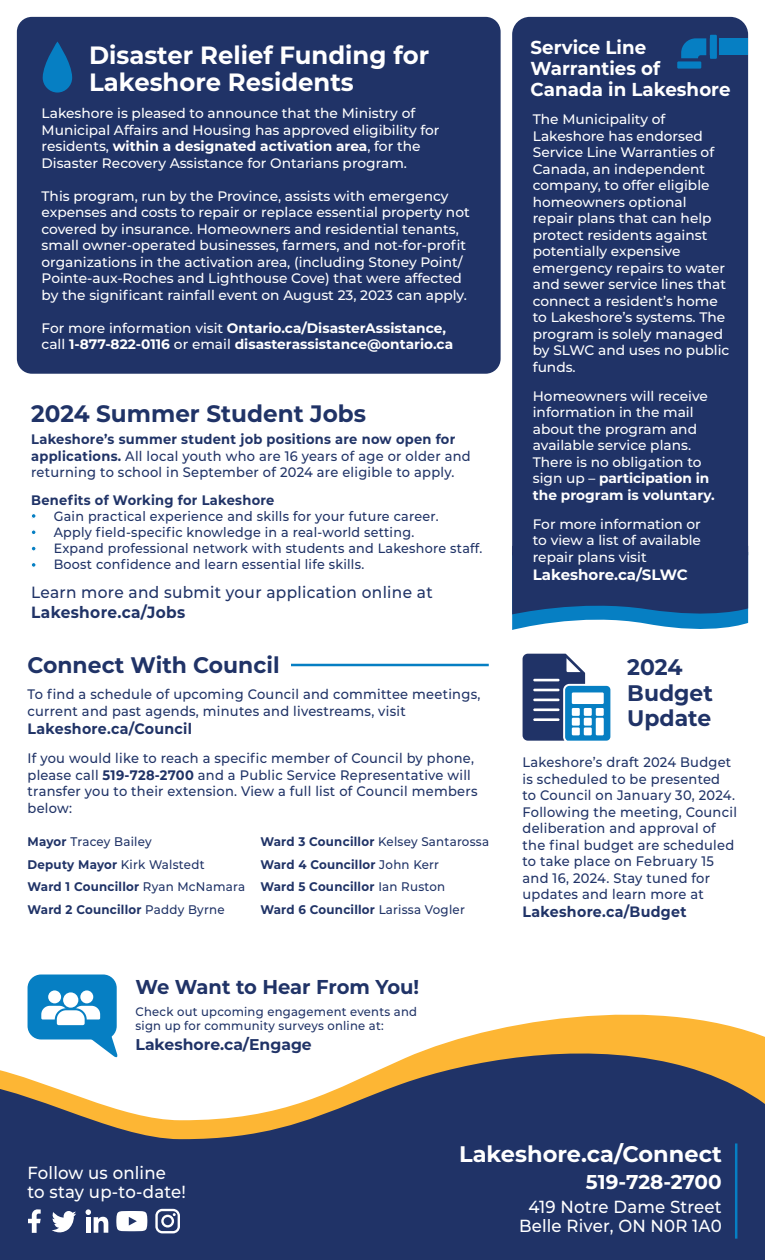
<style>
.page{position:relative;width:765px;height:1260px;background:#fff}
.page>*{position:absolute;margin:0;border:0;box-sizing:border-box;transform-origin:0 0}
.t1{font:700 25px/26.4px "Montserrat";color:#fff}
.t2{font:700 23.75px "Montserrat";color:#203367}
.t3{font:700 22.5px/25.2px "Montserrat";color:#203367}
.t4{font:700 22.5px "Montserrat";color:#fff}
.t5{font:700 20px "Montserrat";letter-spacing:-.01em;color:#203367}
.t6{font:700 20px "Montserrat";color:#fff}
.White_H2{font:700 18.75px/21.2px "Montserrat";color:#fff}
.Paragraph_Style_2{font:500 17.5px/18.8px "Montserrat";letter-spacing:.01em;color:#fff;scale:.95 1}
.t7{font:500 16.25px/19.5px "Montserrat";letter-spacing:.02em;color:#203367;scale:.95 1}
.t8{font:700 15.62px "Montserrat";color:#203367}
.t9{font:700 15px "Montserrat";letter-spacing:.02em;color:#203367;scale:.95 1}
.New_White_Text{font:700 15px "Montserrat";color:#fff}
.New_White_Text-2{font:500 13.75px/16.5px "Montserrat";color:#fff}
.t10{font:500 13.75px/16.5px "Montserrat";letter-spacing:.02em;color:#203367;scale:.95 1}
.New_White_Text-3{font:700 13.75px/16.5px "Montserrat";color:#fff}
.t11{font:700 13.75px "Montserrat";letter-spacing:.02em;color:#203367;scale:.95 1}
.t12{font:500 13.5px "Montserrat";letter-spacing:.02em;color:#203367;scale:.95 1}
.t13{font:700 12.5px "Montserrat";letter-spacing:.02em;color:#203367;scale:.95 1}
.t14{font:500 12.5px "Montserrat";letter-spacing:.02em;color:#203367;scale:.95 1}
.t15{font:500 12.25px/14.8px "Montserrat";letter-spacing:.02em;color:#203367;scale:.95 1}
.s1{font-weight:700}
.s2{font-weight:500}
</style>
<div class="page">
<svg style="left:512px;top:555px;width:236px;height:75px;background:#2b5184"></svg>
<div style="left:512px;top:17px;width:236px;height:538px;background:#203367"></div>
<svg style="left:681px;top:35px;width:36px;height:24px"></svg>
<div style="left:677px;top:61px;width:24px;height:8px;background:#067fc3"></div>
<div style="left:720px;top:38px;width:28px;height:17px;background:#067fc3"></div>
<div style="left:17px;top:17px;width:484px;height:357px;background:#203367;border-radius:15px"></div>
<svg style="left:43px;top:42px;width:29px;height:51px"></svg>
<div style="left:0;top:1154px;width:765px;height:106px;background:#203367"></div>
<div style="left:0;top:1141px;width:765px;height:13px;background:#203367"></div>
<svg style="left:0;top:988px;width:765px;height:153px"></svg>
<div style="left:28px;top:975px;width:89px;height:64px;background:#067fc3;border-radius:13px"></div>
<div style="left:80px;top:990px;width:13px;height:13px;background:#fff;border-radius:50%"></div>
<div style="left:48px;top:990px;width:13px;height:13px;background:#fff;border-radius:50%"></div>
<svg style="left:37px;top:1001px;width:81px;height:57px"></svg>
<div style="left:63px;top:992px;width:15px;height:16px;background:#fff;border-radius:50%"></div>
<svg style="left:28px;top:1209px;width:13px;height:24px"></svg>
<svg style="left:51px;top:1211px;width:25px;height:25px"></svg>
<svg style="left:86px;top:1209px;width:22px;height:24px"></svg>
<svg style="left:116px;top:1211px;width:32px;height:20px"></svg>
<svg style="left:155px;top:1209px;width:25px;height:24px"></svg>
<hr style="left:735px;top:1143px;width:2px;height:96px;background:#067fc3">
<svg style="left:523px;top:654px;width:87px;height:87px"></svg>
<hr style="left:291px;top:664px;width:198px;height:2px;background:#067fc3">
<svg style="left:706px;top:35px;width:4px;height:24px"></svg>
<svg style="left:31px;top:514px;width:5px;height:4px"></svg>
<svg style="left:31px;top:530px;width:5px;height:4px"></svg>
<svg style="left:31px;top:546px;width:5px;height:5px"></svg>
<svg style="left:31px;top:563px;width:5px;height:4px"></svg>
<h3 class="t1" style="left:89px;top:41px;width:342px">Disaster Relief Funding for<br>Lakeshore Residents</h3>
<p class="New_White_Text-2" style="left:42px;top:104px;width:399px">Lakeshore is pleased to announce that the Ministry of Municipal Affairs and Housing has approved eligibility for residents, <span class="s1">within a designated activation area</span>, for the Disaster Recovery Assistance for Ontarians program.</p>
<p class="New_White_Text-2" style="left:42px;top:187px;width:430px">This program, run by the Province, assists with emergency expenses and costs to repair or replace essential property not covered by insurance. Homeowners and residential tenants, small owner-operated businesses, farmers, and not-for-profit organizations in the activation area, (including Stoney Point/ Pointe-aux-Roches and Lighthouse Cove) that were affected by the significant rainfall event on August 23, 2023 can apply.</p>
<p class="New_White_Text-3" style="left:42px;top:319px;width:413px"><span class="s2">For more information visit</span> Ontario.ca/DisasterAssistance, <span class="s2">call</span> 1-877-822-0116 <span class="s2">or email</span> disasterassistance@ontario.ca</p>
<h3 class="t2" style="left:31px;top:396px;width:336px">2024 Summer Student Jobs</h3>
<h3 class="t10" style="left:31px;top:431px;width:464px"><span class="s1">Lakeshore’s summer student job positions are now open for applications.</span> All local youth who are 16 years of age or older and returning to school in September of 2024 are eligible to apply.</h3>
<h3 class="t11" style="left:31px;top:490px;width:257px">Benefits of Working for Lakeshore</h3>
<p class="t12" style="left:31px;top:507px;width:430px">• Gain practical experience and skills for your future career.</p>
<p class="t12" style="left:31px;top:523px;width:405px">• Apply field-specific knowledge in a real-world setting.</p>
<p class="t12" style="left:31px;top:539px;width:477px">• Expand professional network with students and Lakeshore staff.</p>
<p class="t12" style="left:31px;top:555px;width:352px">• Boost confidence and learn essential life skills.</p>
<h3 class="t7" style="left:31px;top:582px;width:424px">Learn more and submit your application online at<br><span class="s1">Lakeshore.ca/Jobs</span></h3>
<h3 class="t3" style="left:28px;top:652px;width:254px">Connect With Council</h3>
<p class="t10" style="left:28px;top:685px;width:478px">To find a schedule of upcoming Council and committee meetings, current and past agends, minutes and livestreams, visit</p>
<h3 class="t9" style="left:28px;top:717px;width:175px">Lakeshore.ca/Council</h3>
<p class="t10" style="left:28px;top:750px;width:475px">If you would like to reach a specific member of Council by phone, please call <span class="s1">519-728-2700</span> and a Public Service Representative will transfer you to their extension. View a full list of Council members below:</p>
<p class="t14" style="left:28px;top:833px;width:132px"><span class="s1">Mayor</span> Tracey Bailey</p>
<p class="t14" style="left:28px;top:856px;width:188px"><span class="s1">Deputy Mayor</span> Kirk Walstedt</p>
<p class="t13" style="left:28px;top:878px;width:231px">Ward 1 Councillor <span class="s2">Ryan McNamara</span></p>
<p class="t13" style="left:28px;top:901px;width:209px">Ward 2 Councillor <span class="s2">Paddy Byrne</span></p>
<p class="t14" style="left:260px;top:833px;width:242px"><span class="s1">Ward 3 Councillor</span> Kelsey Santarossa</p>
<p class="t13" style="left:260px;top:856px;width:190px">Ward 4 Councillor <span class="s2">John Kerr</span></p>
<p class="t13" style="left:260px;top:878px;width:196px">Ward 5 Councillor <span class="s2">Ian Ruston</span></p>
<p class="t13" style="left:260px;top:901px;width:217px">Ward 6 Councillor <span class="s2">Larissa Vogler</span></p>
<h3 class="t5" style="left:136px;top:972px;width:285px">We Want to Hear From You!</h3>
<p class="t15" style="left:136px;top:1003px;width:298px">Check out upcoming engagement events and sign up for community surveys online at:</p>
<p class="t8" style="left:136px;top:1034px;width:178px">Lakeshore.ca/Engage</p>
<p class="White_H2" style="left:531px;top:36px;width:201px">Service Line<br>Warranties of<br>Canada in Lakeshore</p>
<p class="New_White_Text-2" style="left:533px;top:110px;width:198px">The Municipality of<br>Lakeshore has endorsed<br>Service Line Warranties of<br>Canada, an independent company, to offer eligible homeowners optional repair plans that can help protect residents against potentially expensive emergency repairs to water and sewer service lines that connect a resident’s home to Lakeshore’s systems. The program is solely managed by SLWC and uses no public funds.</p>
<p class="New_White_Text-2" style="left:533px;top:387px;width:184px">Homeowners will receive information in the mail about the program and available service plans.<br>There is no obligation to sign up – <span class="s1">participation in the program is voluntary.</span></p>
<p class="New_White_Text-2" style="left:533px;top:515px;width:170px;text-align:justify">For more information or to view a list of available repair plans visit</p>
<p class="New_White_Text" style="left:533px;top:563px;width:156px">Lakeshore.ca/SLWC</p>
<h3 class="t3" style="left:627px;top:654px;width:87px">2024<br>Budget<br>Update</h3>
<h3 class="t10" style="left:523px;top:754px;width:227px">Lakeshore’s draft 2024 Budget is scheduled to be presented to Council on January 30, 2024.<br>Following the meeting, Council deliberation and approval of the final budget are scheduled to take place on February 15 and 16, 2024. Stay tuned for updates and learn more at</h3>
<h3 class="t9" style="left:523px;top:901px;width:174px">Lakeshore.ca/Budget</h3>
<p class="Paragraph_Style_2" style="left:28px;top:1163px;width:168px">Follow us online to stay up-to-date!</p>
<p class="t4" style="left:459px;top:1138px;width:264px">Lakeshore.ca/Connect</p>
<p class="t6" style="left:586px;top:1168px;width:137px">519-728-2700</p>
<p class="Paragraph_Style_2" style="left:528px;top:1197px;width:205px">419 Notre Dame Street</p>
<p class="Paragraph_Style_2" style="left:519px;top:1216px;width:215px">Belle River, ON N0R 1A0</p>
</div>
